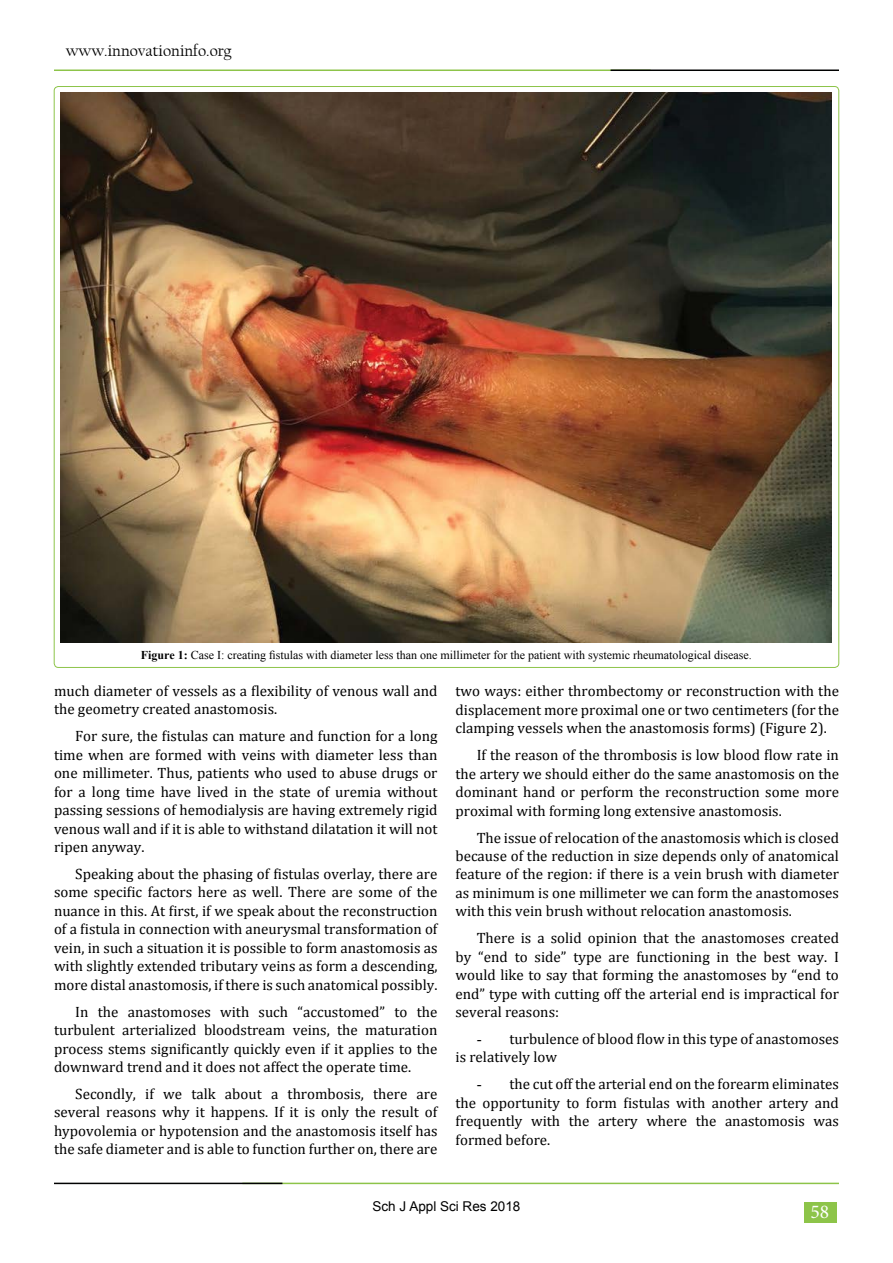
<style>
.page{position:relative;width:893px;height:1263px;background:#fff}
.page>*{position:absolute;margin:0;border:0;box-sizing:border-box;transform-origin:0 0}
.t1{font:19.5px "Minion Pro";color:#fff}
.t2{font:16.5px "Californian FB";color:#000}
.t3{font:15px/18.5px "Cambria";color:#000;text-align:justify}
.t4{font:13.5px "Arial";color:#000}
.t5{font:12px "Times New Roman";color:#000}
.s1{font-weight:700}
.s2{font-family:"Times New Roman"}
</style>
<div class="page">
<div style="left:804px;top:1202px;width:32px;height:21px;background:#8dc449"></div>
<hr style="left:54px;top:70px;width:597px;height:1px;background:#8dc449">
<hr style="left:610px;top:70px;width:229px;height:1px;background:#000101">
<hr style="left:242px;top:1183px;width:597px;height:1px;background:#8dc449">
<hr style="left:54px;top:1183px;width:228px;height:1px;background:#000101">
<img style="left:61px;top:92px;width:771px;height:550px">
<p class="t2" style="left:66px;top:42px;width:167px">www.innovationinfo.org</p>
<p class="t5" style="left:141px;top:647px;width:612px"><span class="s1">Figure 1:</span> Case I: creating fistulas with diameter less than one millimeter for the patient with systemic rheumatological disease.</p>
<p class="t3" style="left:54px;top:682px;width:385px;line-height:18px">much diameter of vessels as a flexibility of venous wall and the geometry created anastomosis.</p>
<p class="t3" style="left:54px;top:727px;width:385px;text-indent:21px">For sure, the fistulas can mature and function for a long time when are formed with veins with diameter less than one millimeter. Thus, patients who used to abuse drugs or for a long time have lived in the state of uremia without passing sessions of hemodialysis are having extremely rigid venous wall and if it is able to withstand dilatation it will not ripen anyway.</p>
<p class="t3" style="left:54px;top:864px;width:385px;text-indent:21px">Speaking about the phasing of fistulas overlay, there are some specific factors here as well. There are some of the nuance in this. At first, if we speak about the reconstruction of a fistula in connection with aneurysmal transformation of vein, in such a situation it is possible to form anastomosis as with slightly extended tributary veins as form a descending, more distal anastomosis, if there is such anatomical possibly.</p>
<p class="t3" style="left:54px;top:1002px;width:385px;text-indent:21px">In the anastomoses with such “accustomed” to the turbulent arterialized bloodstream veins, the maturation process stems significantly quickly even if it applies to the downward trend and it does not affect the operate time.</p>
<p class="t3" style="left:54px;top:1084px;width:385px;text-indent:21px">Secondly, if we talk about a thrombosis, there are several reasons why it happens. If it is only the result of hypovolemia or hypotension and the anastomosis itself has the safe diameter and is able to function further on, there are</p>
<p class="t3" style="left:455px;top:682px;width:385px">two ways: either thrombectomy or reconstruction with the displacement more proximal one or two centimeters (for the clamping vessels when the anastomosis forms) (Figure 2).</p>
<p class="t3" style="left:455px;top:746px;width:385px;text-indent:21px">If the reason of the thrombosis is low blood flow rate in the artery we should either do the same anastomosis on the dominant hand or perform the reconstruction some more proximal with forming long extensive anastomosis.</p>
<p class="t3" style="left:455px;top:828px;width:385px;text-indent:21px">The issue of relocation of the anastomosis which is closed because of the reduction in size depends only of anatomical feature of the region: if there is a vein brush with diameter as minimum is one millimeter we can form the anastomoses with this vein brush without relocation anastomosis.</p>
<p class="t3" style="left:455px;top:929px;width:385px;text-indent:21px">There is a solid opinion that the anastomoses created by “end to side” type are functioning in the best way. I would like to say that forming the anastomoses by “end to end” type with cutting off the arterial end is impractical for several reasons:</p>
<p class="t3" style="left:455px;top:1030px;width:385px;text-indent:21px"><span class="s2">-</span> turbulence of blood flow in this type of anastomoses is relatively low</p>
<p class="t3" style="left:455px;top:1075px;width:385px;text-indent:21px"><span class="s2">-</span> the cut off the arterial end on the forearm eliminates the opportunity to form fistulas with another artery and frequently with the artery where the anastomosis was formed before.</p>
<p class="t4" style="left:373px;top:1197px;width:149px">Sch J Appl Sci Res 2018</p>
<h1 class="t1" style="left:810px;top:1199px;width:20px">58</h1>
</div>
